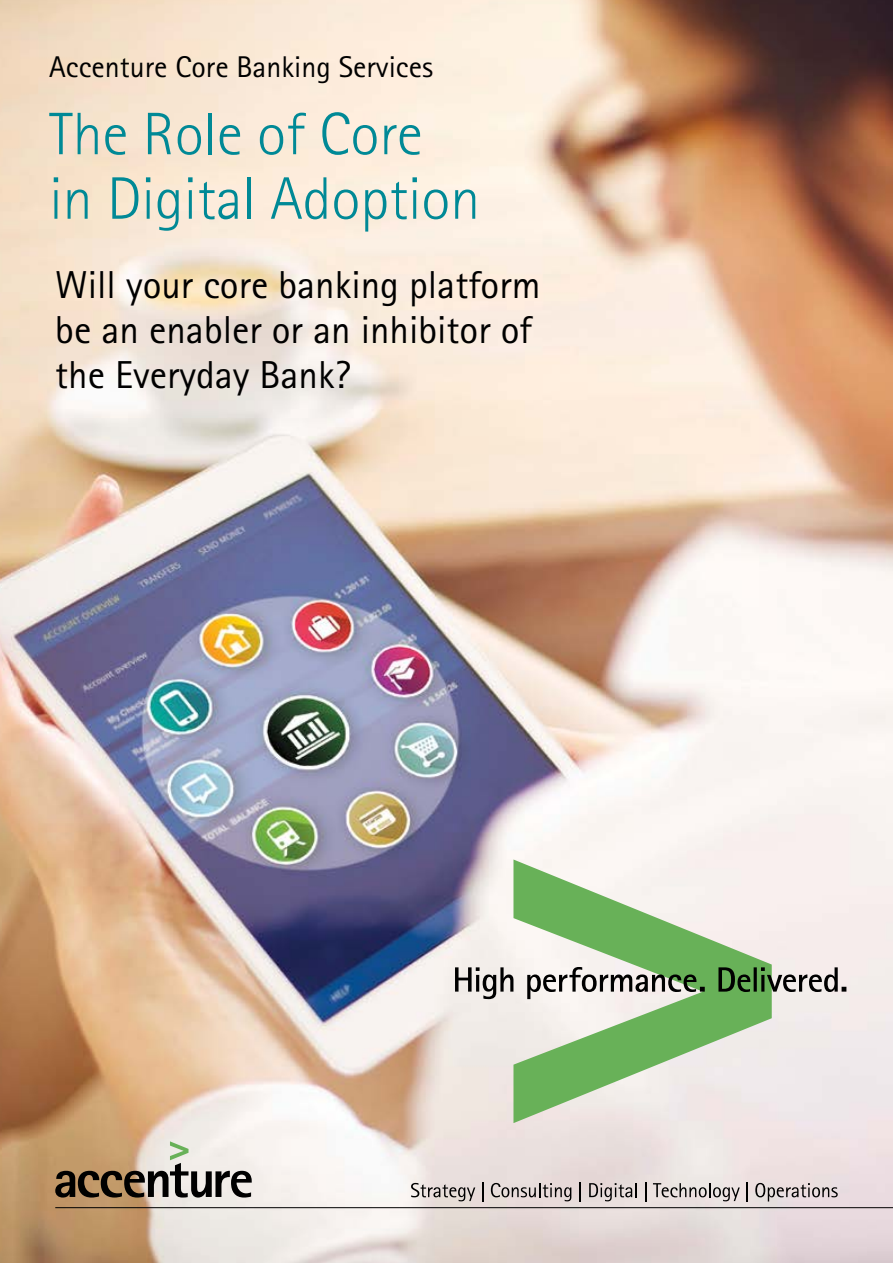
<style>
.page{position:relative;width:893px;height:1263px;background:#fff}
.page>*{position:absolute;margin:0;border:0;box-sizing:border-box;transform-origin:0 0}
.t1{font:300 60px/64.5px "Rotis Sans Seriffor ACN";color:#008996}
.t2{font:39px/45px "Rotis Sans Seriffor ACN";color:#000}
.t3{font:30px "Rotis Sans Seriffor ACN";color:#000}
</style>
<div class="page">
<img style="left:0;top:0;width:893px;height:1263px">
<svg style="left:55px;top:1141px;width:197px;height:56px;background:#a69784"></svg>
<hr style="left:55px;top:1207px;width:838px;height:1px;background:#000">
<svg style="left:411px;top:1183px;width:64px;height:18px"></svg>
<svg style="left:482px;top:1182px;width:1px;height:20px"></svg>
<svg style="left:491px;top:1183px;width:80px;height:18px"></svg>
<svg style="left:580px;top:1182px;width:1px;height:20px"></svg>
<svg style="left:589px;top:1183px;width:48px;height:18px"></svg>
<svg style="left:645px;top:1182px;width:1px;height:20px"></svg>
<svg style="left:653px;top:1183px;width:87px;height:18px;background:#b8b1af"></svg>
<svg style="left:747px;top:1182px;width:1px;height:20px"></svg>
<svg style="left:755px;top:1183px;width:83px;height:18px"></svg>
<svg style="left:513px;top:859px;width:259px;height:264px"></svg>
<svg style="left:455px;top:967px;width:391px;height:32px;background:#9ea996"></svg>
<p class="t3" style="left:49px;top:49px;width:385px">Accenture Core Banking Services</p>
<h1 class="t1" style="left:49px;top:103px;width:432px">The Role of Core in Digital Adoption</h1>
<p class="t2" style="left:55px;top:263px;width:487px">Will your core banking platform be an enabler or an inhibitor of the Everyday Bank?</p>
</div>
